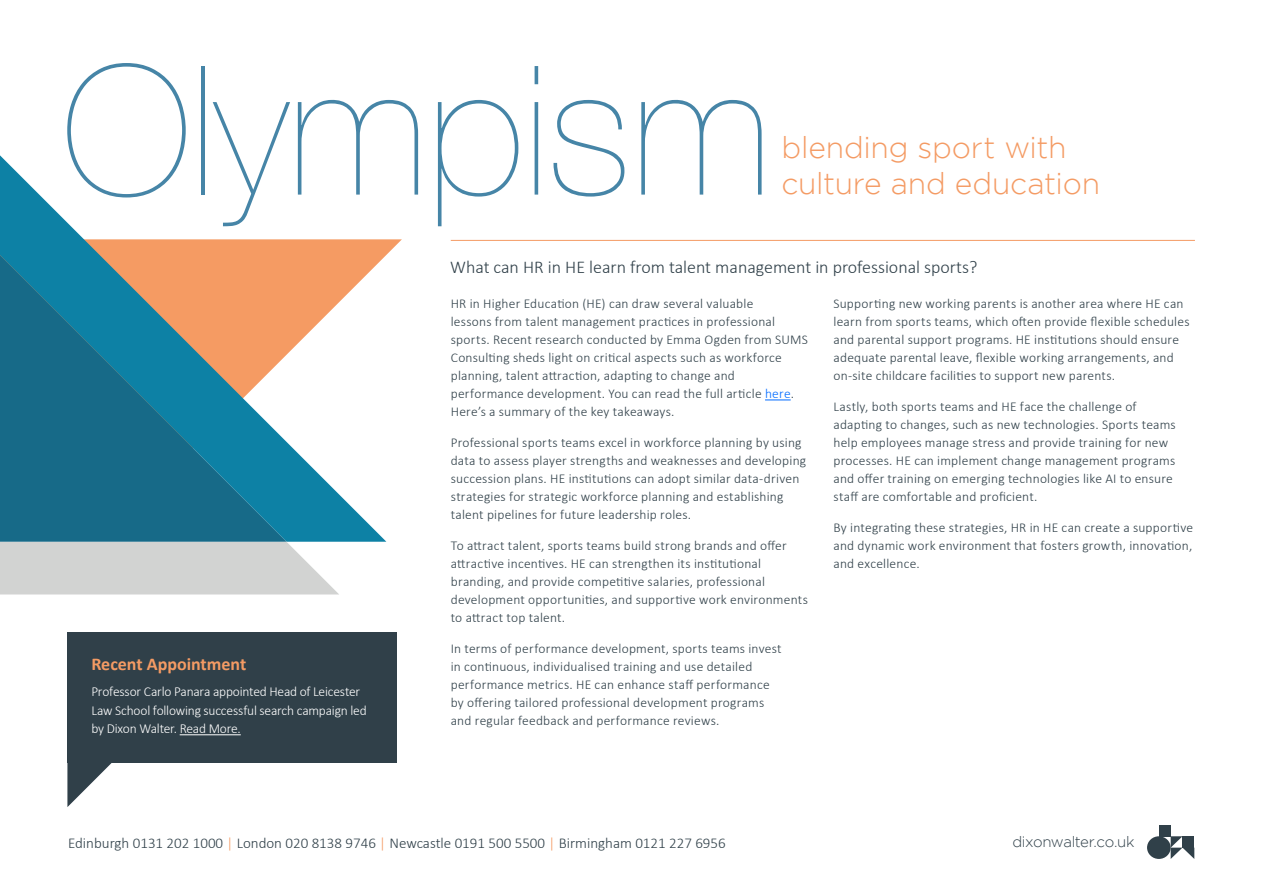
<style>
.page{position:relative;width:1263px;height:893px;background:#fff}
.page>*{position:absolute;margin:0;border:0;box-sizing:border-box;transform-origin:0 0}
.Page_Number{font:200 180px "Helvetica Neue";color:#4685a7}
.Body_Copy_Paragraph{font:300 30px/36px "Gotham";letter-spacing:-.01em;color:#f49b64}
.Sub_Heading{font:300 18px "Calibri";color:#304049}
.Sub_Heading-2{font:700 18px "Calibri";color:#f49b64}
.t1{font:300 15px "Calibri";color:#304049}
.t2{font:300 15px "Gotham";letter-spacing:-.03em;color:#304049}
.Body_Copy{font:300 13.8px/18.3px "Calibri";letter-spacing:-.015em;color:#fff}
.Body_Copy-2{font:300 13.5px/18px "Calibri";letter-spacing:.015em;color:#304049}
.s1{color:#006bff}
.s2{color:#f49b64}
</style>
<div class="page">
<svg style="left:0;top:155px;width:386px;height:387px"></svg>
<svg style="left:0;top:542px;width:339px;height:52px;background:#d5d6d5"></svg>
<svg style="left:0;top:255px;width:286px;height:287px;background:#437d8b"></svg>
<svg style="left:765px;top:400px;width:26px;height:1px"></svg>
<hr style="left:451px;top:240px;width:744px;height:1px;background:#f49b64">
<div style="left:67px;top:632px;width:330px;height:131px;background:#304049"></div>
<hr style="left:180px;top:734px;width:61px;height:1px;background:#fff">
<svg style="left:67px;top:763px;width:45px;height:44px"></svg>
<div style="left:1159px;top:825px;width:12px;height:11px;background:#304049"></div>
<div style="left:1147px;top:836px;width:24px;height:23px;background:#304049;border-radius:50%"></div>
<svg style="left:1171px;top:836px;width:23px;height:23px"></svg>
<p class="Page_Number" style="left:62px;top:-9px;width:711px">Olympism</p>
<p class="Body_Copy_Paragraph" style="left:781px;top:129px;width:320px">blending sport with culture and education</p>
<p class="Sub_Heading-2" style="left:91px;top:651px;width:156px">Recent Appointment</p>
<p class="Body_Copy" style="left:91px;top:682px;width:277px">Professor Carlo Panara appointed Head of Leicester<br>Law School following successful search campaign led by Dixon Walter. Read More.</p>
<p class="Sub_Heading" style="left:450px;top:255px;width:529px">What can HR in HE learn from talent management in professional sports?</p>
<p class="Body_Copy-2" style="left:451px;top:295px;width:359px">HR in Higher Education (HE) can draw several valuable<br>lessons from talent management practices in professional sports. Recent research conducted by Emma Ogden from SUMS Consulting sheds light on critical aspects such as workforce planning, talent attraction, adapting to change and performance development. You can read the full article <span class="s1">here</span>.<br>Here’s a summary of the key takeaways.</p>
<p class="Body_Copy-2" style="left:451px;top:433px;width:357px">Professional sports teams excel in workforce planning by using data to assess player strengths and weaknesses and developing succession plans. HE institutions can adopt similar data-driven strategies for strategic workforce planning and establishing talent pipelines for future leadership roles.</p>
<p class="Body_Copy-2" style="left:451px;top:536px;width:359px">To attract talent, sports teams build strong brands and offer attractive incentives. HE can strengthen its institutional branding, and provide competitive salaries, professional development opportunities, and supportive work environments to attract top talent.</p>
<p class="Body_Copy-2" style="left:451px;top:639px;width:332px">In terms of performance development, sports teams invest in continuous, individualised training and use detailed performance metrics. HE can enhance staff performance by offering tailored professional development programs and regular feedback and performance reviews.</p>
<p class="Body_Copy-2" style="left:833px;top:295px;width:358px">Supporting new working parents is another area where HE can learn from sports teams, which often provide flexible schedules and parental support programs. HE institutions should ensure adequate parental leave, flexible working arrangements, and on-site childcare facilities to support new parents.</p>
<p class="Body_Copy-2" style="left:833px;top:397px;width:344px">Lastly, both sports teams and HE face the challenge of adapting to changes, such as new technologies. Sports teams help employees manage stress and provide training for new processes. HE can implement change management programs and offer training on emerging technologies like AI to ensure staff are comfortable and proficient.</p>
<p class="Body_Copy-2" style="left:833px;top:518px;width:361px;text-align:justify">By integrating these strategies, HR in HE can create a supportive and dynamic work environment that fosters growth, innovation, and excellence.</p>
<p class="t1" style="left:68px;top:833px;width:659px">Edinburgh 0131 202 1000 <span class="s2">|</span> London 020 8138 9746 <span class="s2">|</span> Newcastle 0191 500 5500 <span class="s2">|</span> Birmingham 0121 227 6956</p>
<p class="t2" style="left:1012px;top:834px;width:124px">dixonwalter.co.uk</p>
</div>
